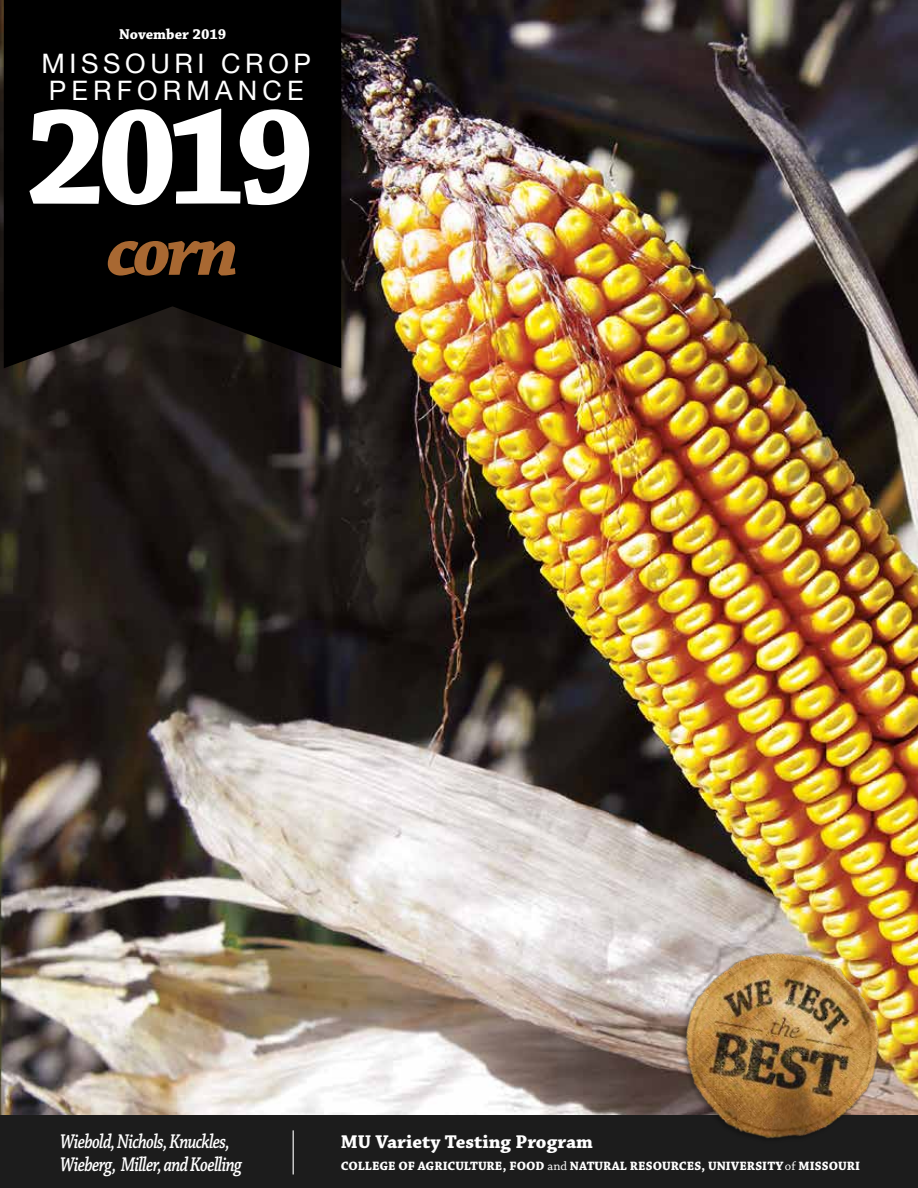
<style>
.page{position:relative;width:918px;height:1188px;background:#fff}
.page>*{position:absolute;margin:0;border:0;box-sizing:border-box;transform-origin:0 0}
.t1{font:700 144px "Chaparral Pro";color:#fff}
.t2{font:italic 700 75px "Chaparral Pro";color:#a86832}
.t3{font:27px/27px "Helvetica Neue LT Std";letter-spacing:.18em;color:#fff}
.t4{font:italic 600 21px/22.5px "Chaparral Pro";letter-spacing:-.04em;color:#fff;scale:.8 1}
.t5{font:700 19.5px "Chaparral Pro";color:#fff}
.t6{font:700 15px "Chaparral Pro";color:#fff}
.t7{font:700 12.75px "Chaparral Pro";color:#fff}
.s1{font-weight:400}
</style>
<div class="page">
<img style="left:0;top:0;width:918px;height:1116px">
<svg style="left:3px;top:0;width:339px;height:369px"></svg>
<div style="left:0;top:1116px;width:918px;height:72px;background:#1c1c1c"></div>
<hr style="left:293px;top:1130px;width:1px;height:45px;background:#fff">
<img style="left:615px;top:918px;width:303px;height:220px">
<p class="t6" style="left:119px;top:26px;width:109px">November 2019</p>
<h3 class="t3" style="left:41px;top:50px;width:271px">MISSOURI CROP<br>PERFORMANCE</h3>
<h1 class="t1" style="left:25px;top:73px;width:292px">2019</h1>
<h2 class="t2" style="left:107px;top:207px;width:134px">corn</h2>
<h3 class="t4" style="left:60px;top:1131px;width:229px">Wiebold, Nichols, Knuckles,<br>Wieberg, Miller, and Koelling</h3>
<h3 class="t5" style="left:341px;top:1131px;width:254px">MU Variety Testing Program</h3>
<p class="t7" style="left:341px;top:1158px;width:521px">COLLEGE OF AGRICULTURE, FOOD <span class="s1">and</span> NATURAL RESOURCES, UNIVERSITY <span class="s1">of</span> MISSOURI</p>
</div>
